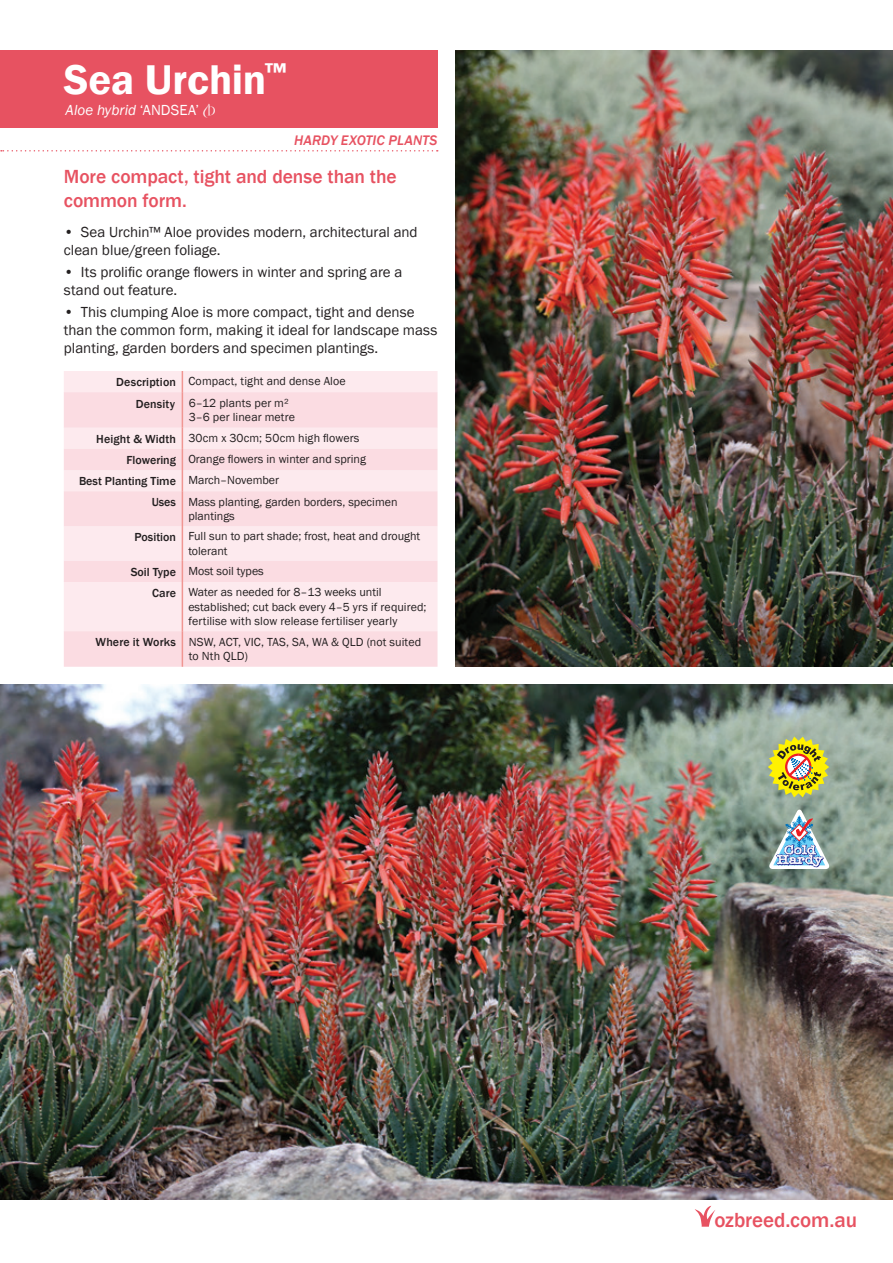
<style>
.page{position:relative;width:893px;height:1263px;background:#fff}
.page>*{position:absolute;margin:0;border:0;box-sizing:border-box;transform-origin:0 0}
.Plant_Heading{font:600 42.75px "Franklin Gothic";letter-spacing:-.005em;color:#fff}
.Plant_Species{font:500 21px "Franklin Gothic";color:#e75261}
.Subheading{font:500 19.5px/23.4px "Franklin Gothic";letter-spacing:-.005em;color:#e75261}
.t1{font:15px/18px "Franklin Gothic";color:#231f20}
.Plant_Species-2{font:italic 15px "Franklin Gothic";color:#fff}
.Plant_Species-3{font:italic 500 14.25px "Franklin Gothic";letter-spacing:.005em;color:#e75261}
.Table_Right{font:12px/14.4px "Franklin Gothic";color:#231f20}
.Table_Bold{font:500 12px "Franklin Gothic";color:#231f20}
.s1{font-style:normal}
.s2{font-family:"PB Rsfont";font-style:normal}
</style>
<div class="page">
<div style="left:0;top:51px;width:437px;height:77px;background:#e75261"></div>
<svg style="left:1px;top:150px;width:437px;height:1px"></svg>
<div style="left:64px;top:371px;width:373px;height:21px;background:#fdeaee"></div>
<svg style="left:64px;top:392px;width:373px;height:275px;background:#fbe2e7"></svg>
<hr style="left:182px;top:392px;width:1px;height:36px;background:#f09692">
<hr style="left:182px;top:491px;width:1px;height:35px;background:#f09692">
<hr style="left:182px;top:582px;width:1px;height:49px;background:#f09692">
<hr style="left:182px;top:631px;width:1px;height:36px;background:#f09692">
<svg style="left:182px;top:561px;width:1px;height:21px"></svg>
<svg style="left:182px;top:428px;width:1px;height:63px"></svg>
<hr style="left:182px;top:526px;width:1px;height:35px;background:#f09692">
<svg style="left:182px;top:371px;width:1px;height:21px"></svg>
<svg style="left:695px;top:1205px;width:20px;height:22px"></svg>
<img style="left:0;top:684px;width:893px;height:515px">
<svg style="left:768px;top:737px;width:61px;height:60px;background:#c1b74c"></svg>
<svg style="left:768px;top:809px;width:62px;height:60px"></svg>
<img style="left:456px;top:51px;width:437px;height:615px">
<p class="Plant_Heading" style="left:64px;top:54px;width:224px">Sea Urchin<sup>™</sup></p>
<p class="Plant_Species-2" style="left:66px;top:100px;width:152px">Aloe hybrid <span class="s1">‘ANDSEA’</span> <span class="s2">A</span></p>
<p class="Plant_Species-3" style="left:294px;top:131px;width:145px">HARDY EXOTIC PLANTS</p>
<p class="Subheading" style="left:64px;top:165px;width:334px">More compact, tight and dense than the common form.</p>
<p class="t1" style="left:64px;top:223px;width:355px">• Sea Urchin™ Aloe provides modern, architectural and clean blue/green foliage.</p>
<p class="t1" style="left:64px;top:263px;width:340px">• Its prolific orange flowers in winter and spring are a stand out feature.</p>
<p class="t1" style="left:64px;top:303px;width:375px">• This clumping Aloe is more compact, tight and dense than the common form, making it ideal for landscape mass planting, garden borders and specimen plantings.</p>
<p class="Table_Bold" style="left:116px;top:374px;width:61px">Description</p>
<p class="Table_Right" style="left:188px;top:374px;width:159px">Compact, tight and dense Aloe</p>
<p class="Table_Bold" style="left:136px;top:396px;width:41px">Density</p>
<p class="Table_Right" style="left:189px;top:396px;width:108px">6–12 plants per m²<br>3–6 per linear metre</p>
<p class="Table_Bold" style="left:96px;top:431px;width:81px">Height &amp; Width</p>
<p class="Table_Right" style="left:188px;top:431px;width:173px">30cm x 30cm; 50cm high flowers</p>
<p class="Table_Bold" style="left:127px;top:452px;width:51px">Flowering</p>
<p class="Table_Right" style="left:188px;top:452px;width:179px">Orange flowers in winter and spring</p>
<p class="Table_Bold" style="left:79px;top:473px;width:98px">Best Planting Time</p>
<p class="Table_Right" style="left:188px;top:473px;width:92px">March–November</p>
<p class="Table_Bold" style="left:152px;top:495px;width:26px">Uses</p>
<p class="Table_Right" style="left:188px;top:495px;width:211px">Mass planting, garden borders, specimen plantings</p>
<p class="Table_Bold" style="left:135px;top:529px;width:43px">Position</p>
<p class="Table_Right" style="left:188px;top:529px;width:233px">Full sun to part shade; frost, heat and drought tolerant</p>
<p class="Table_Bold" style="left:131px;top:564px;width:47px">Soil Type</p>
<p class="Table_Right" style="left:188px;top:564px;width:77px">Most soil types</p>
<p class="Table_Bold" style="left:152px;top:585px;width:25px">Care</p>
<p class="Table_Right" style="left:188px;top:585px;width:240px">Water as needed for 8–13 weeks until established; cut back every 4–5 yrs if required; fertilise with slow release fertiliser yearly</p>
<p class="Table_Bold" style="left:96px;top:634px;width:82px">Where it Works</p>
<p class="Table_Right" style="left:189px;top:635px;width:234px">NSW, ACT, VIC, TAS, SA, WA &amp; QLD (not suited to Nth QLD)</p>
<p class="Plant_Species" style="left:714px;top:1207px;width:144px">ozbreed.com.au</p>
</div>
